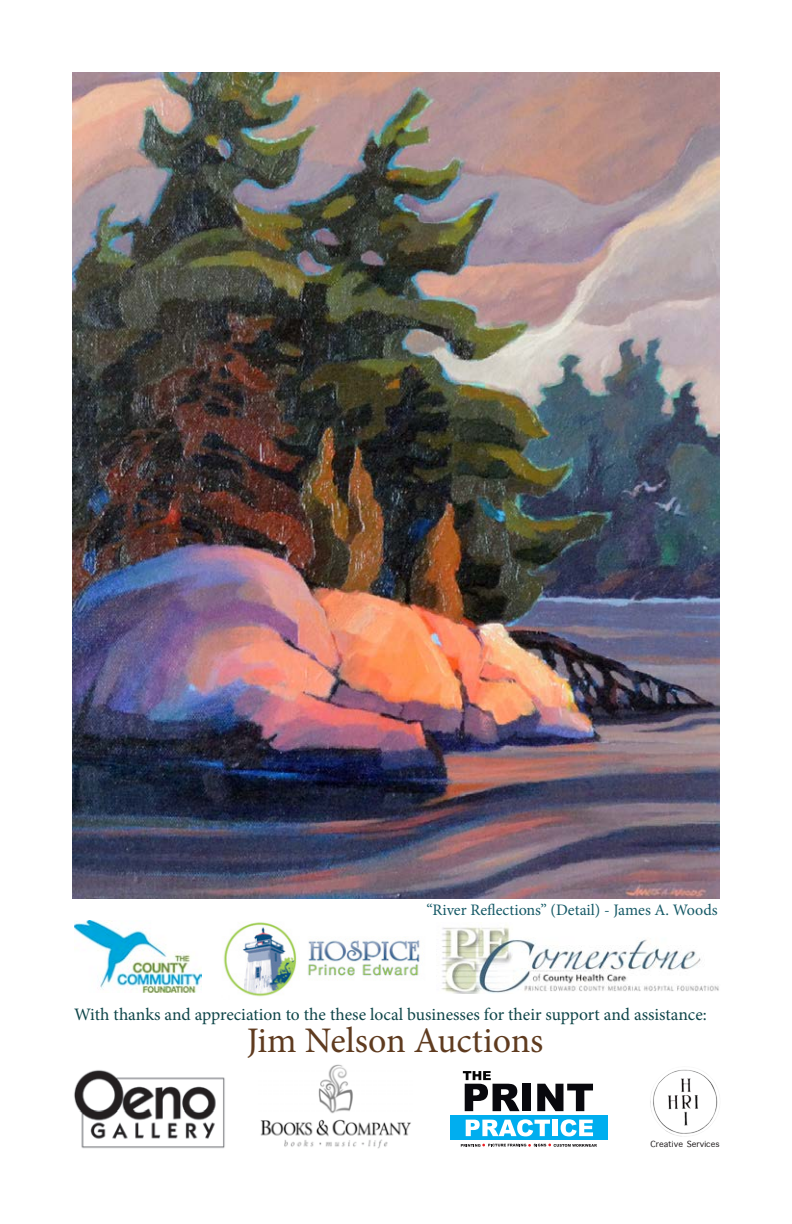
<style>
.page{position:relative;width:792px;height:1224px;background:#fff}
.page>*{position:absolute;margin:0;border:0;box-sizing:border-box;transform-origin:0 0}
.t1{font:36px "Minion Pro";letter-spacing:-.005em;color:#5f3b1f}
.t2{font:17.6px "Minion Pro";letter-spacing:-.005em;color:#0e4549}
.t3{font:16px "Minion Pro";color:#155966}
</style>
<div class="page">
<img style="left:72px;top:73px;width:648px;height:826px">
<img style="left:74px;top:1070px;width:151px;height:79px">
<img style="left:260px;top:1064px;width:151px;height:85px">
<img style="left:650px;top:1069px;width:68px;height:68px">
<img style="left:74px;top:920px;width:128px;height:72px">
<img style="left:223px;top:922px;width:197px;height:75px">
<div style="left:450px;top:1115px;width:158px;height:25px;background:#00aeef"></div>
<svg style="left:466px;top:1119px;width:84px;height:17px"></svg>
<div style="left:552px;top:1120px;width:6px;height:16px;background:#fff"></div>
<svg style="left:561px;top:1119px;width:32px;height:17px"></svg>
<svg style="left:463px;top:1071px;width:57px;height:40px"></svg>
<div style="left:523px;top:1084px;width:8px;height:27px;background:#08080d"></div>
<svg style="left:537px;top:1084px;width:56px;height:27px"></svg>
<svg style="left:461px;top:1144px;width:136px;height:3px"></svg>
<img style="left:441px;top:922px;width:278px;height:72px">
<p class="t3" style="left:426px;top:899px;width:293px">“River Reflections” (Detail) - James A. Woods</p>
<p class="t2" style="left:74px;top:1002px;width:634px">With thanks and appreciation to the these local businesses for their support and assistance:</p>
<p class="t1" style="left:247px;top:1017px;width:298px">Jim Nelson Auctions</p>
</div>
